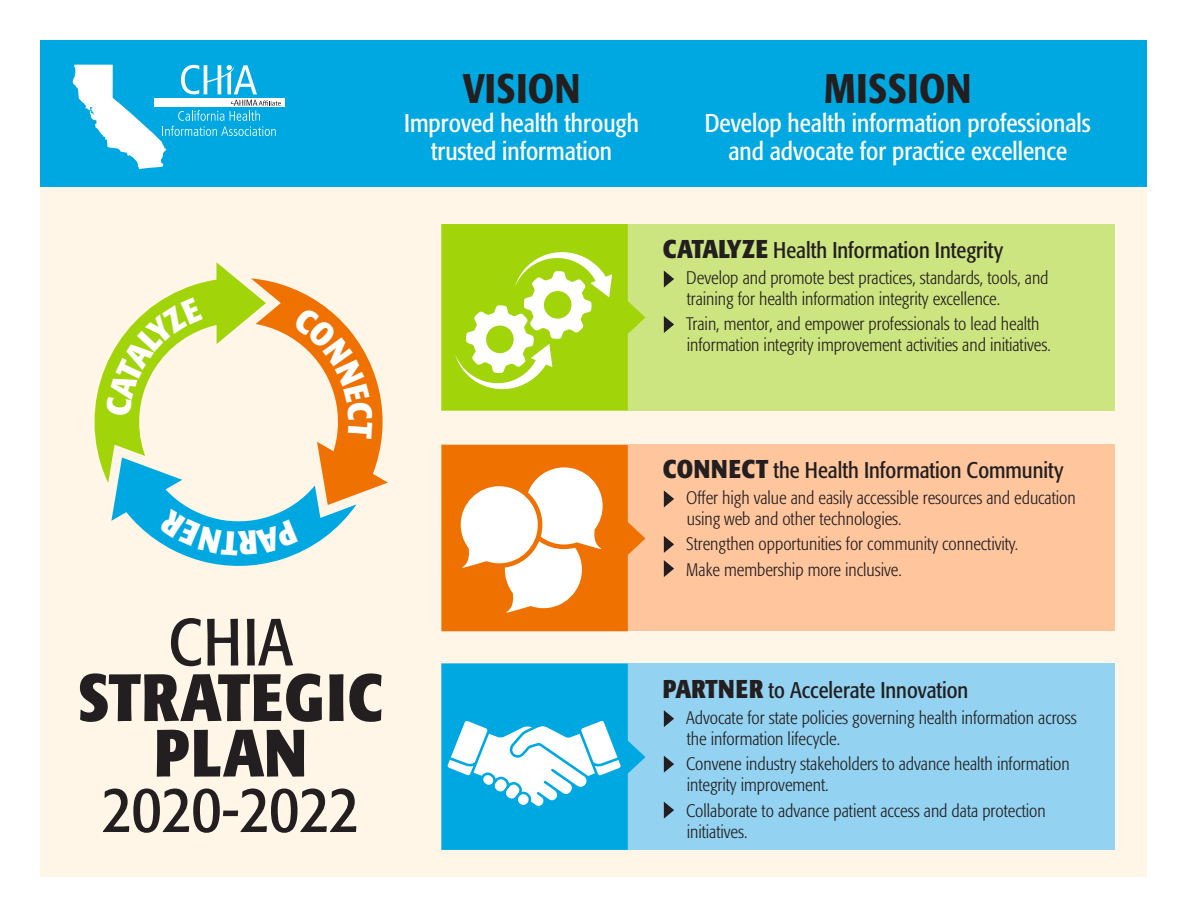
<style>
.page{position:relative;width:1188px;height:918px;background:#fff}
.page>*{position:absolute;margin:0;border:0;box-sizing:border-box;transform-origin:0 0}
.t1{font:condensed 66px "Formata";color:#231f20}
.t2{font:700 condensed 66px/55.5px "Formata";letter-spacing:.02em;color:#231f20;text-align:center}
.t3{font:500 condensed 40.95px "Formata";letter-spacing:.02em;color:#231f20}
.t4{font:condensed 25.5px/28.5px "Formata";color:#fff;text-align:center}
.t5{font:condensed 22.5px "Formata";color:#231f20}
.t6{font:300 condensed 18px/21px "Formata";color:#231f20}
.s1{font-weight:700;font-size:25.5px}
</style>
<div class="page">
<div style="left:40px;top:39px;width:1107px;height:838px;background:#fff6e8"></div>
<div style="left:40px;top:40px;width:1107px;height:147px;background:#00a8e2"></div>
<div style="left:442px;top:224px;width:673px;height:186px;background:#cde580"></div>
<div style="left:442px;top:444px;width:673px;height:186px;background:#ffc69e"></div>
<div style="left:442px;top:664px;width:673px;height:186px;background:#93d3f1"></div>
<div style="left:154px;top:99px;width:130px;height:8px;background:#fff"></div>
<svg style="left:73px;top:65px;width:208px;height:104px"></svg>
<svg style="left:664px;top:271px;width:10px;height:17px"></svg>
<svg style="left:664px;top:316px;width:10px;height:17px"></svg>
<svg style="left:664px;top:490px;width:10px;height:17px"></svg>
<svg style="left:664px;top:536px;width:10px;height:17px"></svg>
<svg style="left:664px;top:560px;width:10px;height:17px"></svg>
<svg style="left:664px;top:710px;width:10px;height:17px"></svg>
<svg style="left:664px;top:756px;width:10px;height:17px"></svg>
<svg style="left:664px;top:802px;width:10px;height:17px"></svg>
<svg style="left:442px;top:445px;width:203px;height:186px;background:#f5a863"></svg>
<svg style="left:442px;top:664px;width:203px;height:186px;background:#42bee9"></svg>
<svg style="left:442px;top:224px;width:203px;height:186px;background:#b5dc3c"></svg>
<svg style="left:94px;top:262px;width:294px;height:304px"></svg>
<h2 class="t3" style="left:463px;top:64px;width:119px">VISION</h2>
<h3 class="t4" style="left:404px;top:109px;width:236px">Improved health through trusted information</h3>
<h2 class="t3" style="left:824px;top:64px;width:149px">MISSION</h2>
<h3 class="t4" style="left:705px;top:109px;width:388px">Develop health information professionals and advocate for practice excellence</h3>
<p class="t5" style="left:663px;top:237px;width:342px"><span class="s1">CATALYZE</span> Health Information Integrity</p>
<p class="t6" style="left:686px;top:267px;width:364px">Develop and promote best practices, standards, tools, and training for health information integrity excellence.</p>
<p class="t6" style="left:686px;top:314px;width:366px">Train, mentor, and empower professionals to lead health information integrity improvement activities and initiatives.</p>
<h1 class="t1" style="left:168px;top:604px;width:126px">CHIA</h1>
<h1 class="t2" style="left:78px;top:669px;width:307px">STRATEGIC<br>PLAN</h1>
<h1 class="t1" style="left:102px;top:770px;width:259px">2020-2022</h1>
<p class="t5" style="left:663px;top:457px;width:402px"><span class="s1">CONNECT</span> the Health Information Community</p>
<p class="t6" style="left:686px;top:487px;width:391px">Offer high value and easily accessible resources and education using web and other technologies.</p>
<p class="t6" style="left:686px;top:532px;width:334px;line-height:25.5px">Strengthen opportunities for community connectivity.<br>Make membership more inclusive.</p>
<p class="t5" style="left:663px;top:677px;width:307px"><span class="s1">PARTNER</span> to Accelerate Innovation</p>
<p class="t6" style="left:686px;top:707px;width:392px">Advocate for state policies governing health information across the information lifecycle.</p>
<p class="t6" style="left:686px;top:754px;width:385px">Convene industry stakeholders to advance health information integrity improvement.</p>
<p class="t6" style="left:686px;top:800px;width:361px">Collaborate to advance patient access and data protection initiatives.</p>
</div>
